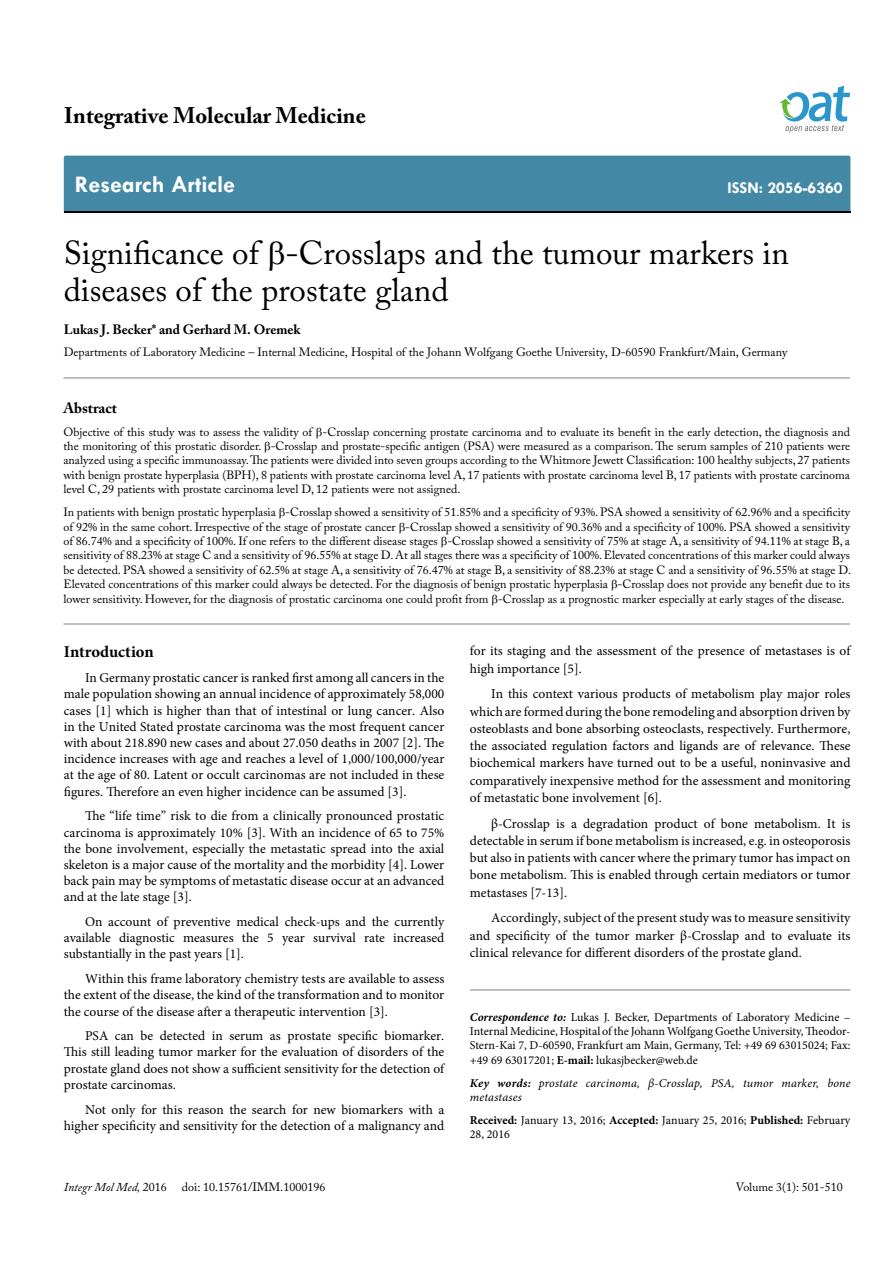
<style>
.page{position:relative;width:893px;height:1263px;background:#fff}
.page>*{position:absolute;margin:0;border:0;box-sizing:border-box;transform-origin:0 0}
.t1{font:33px/37.5px "Adobe Caslon Pro";color:#000}
.t2{font:700 24px "Tw Cen";color:#fff}
.t3{font:700 22.5px "Adobe Caslon Pro";color:#000}
.t4{font:700 16.5px "Tw Cen";color:#fff}
.t5{font:700 16.5px "Minion Pro";letter-spacing:-.005em;color:#000}
.t6{font:700 15px "Adobe Caslon Pro";color:#000}
.t7{font:13.5px/16.2px "Minion Pro";color:#000;text-align:justify}
.t8{font:700 13.5px "Adobe Caslon Pro";color:#000}
.t9{font:12px/14.4px "Adobe Caslon Pro";color:#000;text-align:justify}
.t10{font:12px/14.4px "Minion Pro";color:#000;text-align:justify}
.t11{font:italic 12px/14.4px "Minion Pro";letter-spacing:.01em;color:#000}
.t12{font:italic 12px "Adobe Caslon Pro";color:#000}
.s1{font-weight:700;font-style:italic}
.s2{font-weight:700}
.s3{font-style:normal}
</style>
<div class="page">
<div style="left:64px;top:156px;width:786px;height:56px;background:#4389a5"></div>
<svg style="left:779px;top:86px;width:71px;height:47px"></svg>
<hr style="left:63px;top:378px;width:787px;height:1px;background:#808285">
<hr style="left:63px;top:624px;width:787px;height:1px;background:#808285">
<hr style="left:470px;top:990px;width:380px;height:1px;background:#808285">
<h3 class="t3" style="left:64px;top:102px;width:303px">Integrative Molecular Medicine</h3>
<h2 class="t2" style="left:75px;top:170px;width:162px">Research Article</h2>
<p class="t4" style="left:727px;top:178px;width:117px">ISSN: 2056-6360</p>
<h1 class="t1" style="left:64px;top:233px;width:727px">Significance of -Crosslaps and the tumour markers in diseases of the prostate gland</h1>
<p class="t8" style="left:64px;top:322px;width:238px">Lukas J. Becker* and Gerhard M. Oremek</p>
<p class="t9" style="left:64px;top:345px;width:725px">Departments of Laboratory Medicine – Internal Medicine, Hospital of the Johann Wolfgang Goethe University, D-60590 Frankfurt/Main, Germany</p>
<p class="t6" style="left:63px;top:399px;width:55px">Abstract</p>
<p class="t9" style="left:63px;top:424px;width:788px">Objective of this study was to assess the validity of -Crosslap concerning prostate carcinoma and to evaluate its benefit in the early detection, the diagnosis and the monitoring of this prostatic disorder. -Crosslap and prostate-specific antigen (PSA) were measured as a comparison. The serum samples of 210 patients were analyzed using a specific immunoassay. The patients were divided into seven groups according to the Whitmore Jewett Classification: 100 healthy subjects, 27 patients with benign prostate hyperplasia (BPH), 8 patients with prostate carcinoma level A, 17 patients with prostate carcinoma level B, 17 patients with prostate carcinoma level C, 29 patients with prostate carcinoma level D, 12 patients were not assigned.</p>
<p class="t9" style="left:63px;top:505px;width:789px">In patients with benign prostatic hyperplasia -Crosslap showed a sensitivity of 51.85% and a specificity of 93%. PSA showed a sensitivity of 62.96% and a specificity of 92% in the same cohort. Irrespective of the stage of prostate cancer -Crosslap showed a sensitivity of 90.36% and a specificity of 100%. PSA showed a sensitivity of 86.74% and a specificity of 100%. If one refers to the different disease stages -Crosslap showed a sensitivity of 75% at stage A, a sensitivity of 94.11% at stage B, a sensitivity of 88.23% at stage C and a sensitivity of 96.55% at stage D. At all stages there was a specificity of 100%. Elevated concentrations of this marker could always be detected. PSA showed a sensitivity of 62.5% at stage A, a sensitivity of 76.47% at stage B, a sensitivity of 88.23% at stage C and a sensitivity of 96.55% at stage D.<br>Elevated concentrations of this marker could always be detected. For the diagnosis of benign prostatic hyperplasia -Crosslap does not provide any benefit due to its lower sensitivity. However, for the diagnosis of prostatic carcinoma one could profit from -Crosslap as a prognostic marker especially at early stages of the disease.</p>
<p class="t5" style="left:64px;top:641px;width:91px">Introduction</p>
<p class="t7" style="left:64px;top:670px;width:382px;text-indent:21px">In Germany prostatic cancer is ranked first among all cancers in the male population showing an annual incidence of approximately 58,000 cases [1] which is higher than that of intestinal or lung cancer. Also in the United Stated prostate carcinoma was the most frequent cancer with about 218.890 new cases and about 27.050 deaths in 2007 [2]. The incidence increases with age and reaches a level of 1,000/100,000/year at the age of 80. Latent or occult carcinomas are not included in these figures. Therefore an even higher incidence can be assumed [3].</p>
<p class="t7" style="left:64px;top:808px;width:382px;text-indent:21px">The “life time” risk to die from a clinically pronounced prostatic carcinoma is approximately 10% [3]. With an incidence of 65 to 75% the bone involvement, especially the metastatic spread into the axial skeleton is a major cause of the mortality and the morbidity [4]. Lower back pain may be symptoms of metastatic disease occur at an advanced and at the late stage [3].</p>
<p class="t7" style="left:64px;top:914px;width:382px;text-indent:21px">On account of preventive medical check-ups and the currently available diagnostic measures the 5 year survival rate increased substantially in the past years [1].</p>
<p class="t7" style="left:64px;top:971px;width:382px;text-indent:21px">Within this frame laboratory chemistry tests are available to assess the extent of the disease, the kind of the transformation and to monitor the course of the disease after a therapeutic intervention [3].</p>
<p class="t7" style="left:64px;top:1028px;width:382px;text-indent:21px">PSA can be detected in serum as prostate specific biomarker.<br>This still leading tumor marker for the evaluation of disorders of the prostate gland does not show a sufficient sensitivity for the detection of prostate carcinomas.</p>
<p class="t7" style="left:64px;top:1101px;width:382px;text-align:right">Not only for this reason the search for new biomarkers with a higher specificity and sensitivity for the detection of a malignancy and</p>
<p class="t7" style="left:470px;top:642px;width:382px;line-height:17.2px">for its staging and the assessment of the presence of metastases is of high importance [5].</p>
<p class="t7" style="left:470px;top:685px;width:382px;line-height:17.2px;text-indent:21px">In this context various products of metabolism play major roles which are formed during the bone remodeling and absorption driven by osteoblasts and bone absorbing osteoclasts, respectively. Furthermore, the associated regulation factors and ligands are of relevance. These biochemical markers have turned out to be a useful, noninvasive and comparatively inexpensive method for the assessment and monitoring of metastatic bone involvement [6].</p>
<p class="t7" style="left:470px;top:815px;width:382px;line-height:17.2px;text-indent:21px">β-Crosslap is a degradation product of bone metabolism. It is detectable in serum if bone metabolism is increased, e.g. in osteoporosis but also in patients with cancer where the primary tumor has impact on bone metabolism. This is enabled through certain mediators or tumor metastases [7-13].</p>
<p class="t7" style="left:470px;top:909px;width:382px;line-height:17.2px;text-indent:21px">Accordingly, subject of the present study was to measure sensitivity and specificity of the tumor marker β-Crosslap and to evaluate its clinical relevance for different disorders of the prostate gland.</p>
<p class="t10" style="left:470px;top:1010px;width:382px"><span class="s1">Correspondence to:</span> Lukas J. Becker, Departments of Laboratory Medicine – Internal Medicine, Hospital of the Johann Wolfgang Goethe University, Theodor-Stern-Kai 7, D-60590, Frankfurt am Main, Germany, Tel: +49 69 63015024; Fax: +49 69 63017201; <span class="s2">E-mail:</span> lukasjbecker@web.de</p>
<p class="t11" style="left:470px;top:1076px;width:382px"><span class="s2">Key words:</span> prostate carcinoma, β-Crosslap, PSA, tumor marker, bone metastases</p>
<p class="t10" style="left:470px;top:1113px;width:382px"><span class="s2">Received:</span> January 13, 2016; <span class="s2">Accepted:</span> January 25, 2016; <span class="s2">Published:</span> February<br>28, 2016</p>
<p class="t12" style="left:64px;top:1180px;width:104px">Integr Mol Med, <span class="s3">2016</span></p>
<p class="t9" style="left:182px;top:1180px;width:145px">doi: 10.15761/IMM.1000196</p>
<p class="t9" style="left:736px;top:1180px;width:108px">Volume 3(1): 501-510</p>
</div>
